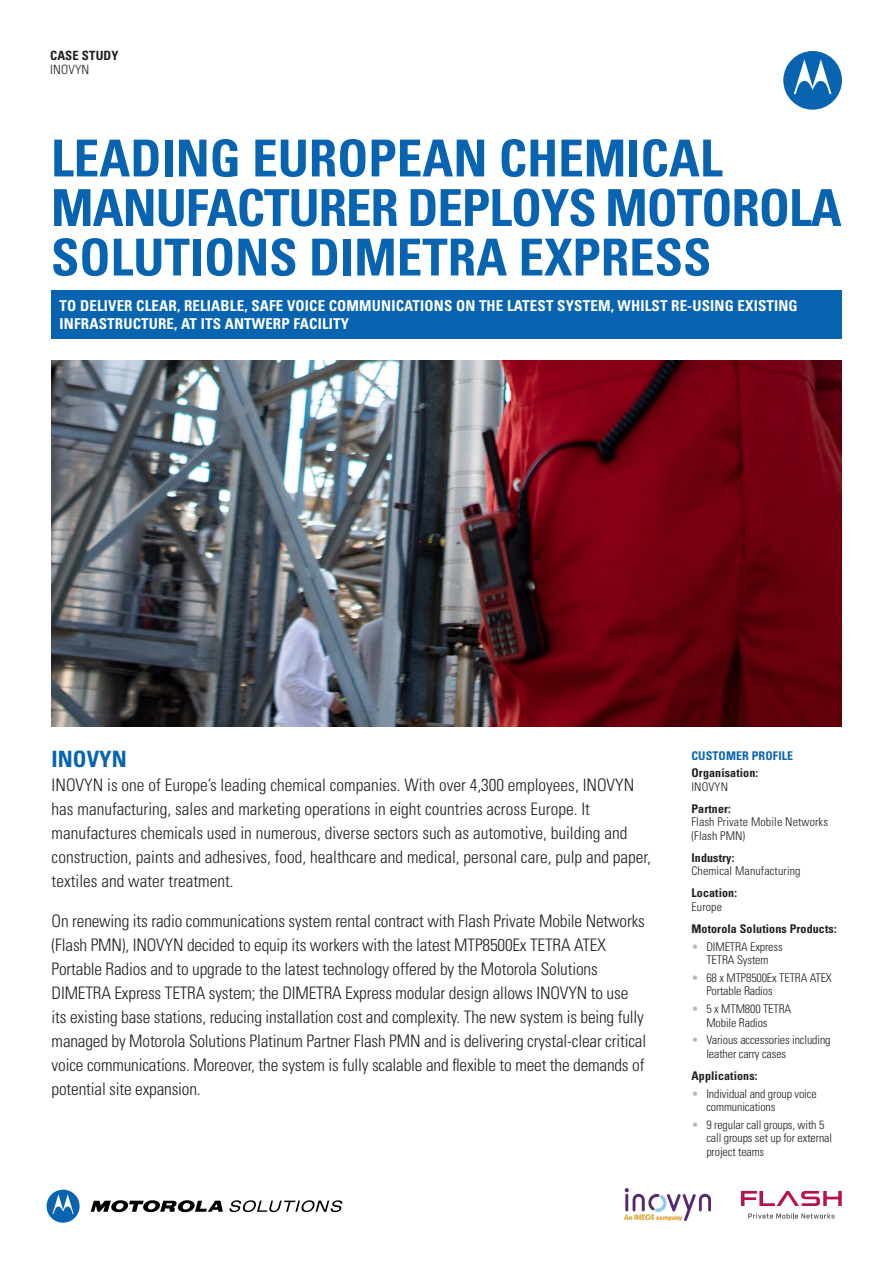
<style>
.page{position:relative;width:893px;height:1263px;background:#fff}
.page>*{position:absolute;margin:0;border:0;box-sizing:border-box;transform-origin:0 0}
.t1{font:700 condensed 51px/49.5px "Univers LT Std";color:#0864b0}
.t2{font:700 condensed 22.5px "Univers LT Std";color:#0864b0}
.t3{font:300 condensed 17.25px/24px "Univers LT Std";letter-spacing:-.01em;color:#231f20}
.t4{font:700 condensed 15px/18px "Univers LT Std";letter-spacing:.01em;color:#fff}
.t5{font:700 condensed 12.75px "Univers LT Std";letter-spacing:.01em;color:#231f20}
.t6{font:300 condensed 12.75px "Univers LT Std";letter-spacing:.015em;color:#231f20}
.t7{font:300 condensed 12px/13.5px "Univers LT Std";letter-spacing:-.01em;color:#231f20}
.t8{font:700 condensed 12px "Univers LT Std";letter-spacing:.01em;color:#231f20}
.t9{font:300 condensed 12px/13.5px "Univers LT Std";letter-spacing:.01em;color:#231f20}
.t10{font:700 condensed 12px "Univers LT Std";letter-spacing:.01em;color:#0864b0}
.s1{color:#bfb7ad}
</style>
<div class="page">
<div style="left:783px;top:51px;width:59px;height:59px;background:#0863b0;border-radius:50%"></div>
<svg style="left:794px;top:59px;width:37px;height:35px"></svg>
<svg style="left:91px;top:1200px;width:132px;height:13px"></svg>
<svg style="left:47px;top:1190px;width:33px;height:33px"></svg>
<svg style="left:229px;top:1200px;width:113px;height:12px"></svg>
<img style="left:51px;top:360px;width:791px;height:367px">
<div style="left:51px;top:290px;width:791px;height:48px;background:#0864b0"></div>
<svg style="left:741px;top:1191px;width:101px;height:15px"></svg>
<svg style="left:748px;top:1213px;width:86px;height:5px"></svg>
<img style="left:624px;top:1188px;width:87px;height:32px">
<p class="t5" style="left:50px;top:48px;width:70px">CASE STUDY</p>
<p class="t6" style="left:50px;top:62px;width:41px">INOVYN</p>
<h1 class="t1" style="left:51px;top:133px;width:792px">LEADING EUROPEAN CHEMICAL<br>MANUFACTURER DEPLOYS MOTOROLA<br>SOLUTIONS DIMETRA EXPRESS</h1>
<p class="t4" style="left:60px;top:296px;width:740px">TO DELIVER CLEAR, RELIABLE, SAFE VOICE COMMUNICATIONS ON THE LATEST SYSTEM, WHILST RE-USING EXISTING<br>INFRASTRUCTURE, AT ITS ANTWERP FACILITY</p>
<h2 class="t2" style="left:52px;top:745px;width:77px">INOVYN</h2>
<p class="t3" style="left:52px;top:773px;width:601px">INOVYN is one of Europe’s leading chemical companies. With over 4,300 employees, INOVYN has manufacturing, sales and marketing operations in eight countries across Europe. It manufactures chemicals used in numerous, diverse sectors such as automotive, building and construction, paints and adhesives, food, healthcare and medical, personal care, pulp and paper, textiles and water treatment.</p>
<p class="t3" style="left:52px;top:909px;width:596px">On renewing its radio communications system rental contract with Flash Private Mobile Networks (Flash PMN), INOVYN decided to equip its workers with the latest MTP8500Ex TETRA ATEX Portable Radios and to upgrade to the latest technology offered by the Motorola Solutions DIMETRA Express TETRA system; the DIMETRA Express modular design allows INOVYN to use its existing base stations, reducing installation cost and complexity. The new system is being fully managed by Motorola Solutions Platinum Partner Flash PMN and is delivering crystal-clear critical voice communications. Moreover, the system is fully scalable and flexible to meet the demands of potential site expansion.</p>
<p class="t10" style="left:691px;top:748px;width:103px">CUSTOMER PROFILE</p>
<p class="t8" style="left:691px;top:766px;width:68px">Organisation:</p>
<p class="t7" style="left:691px;top:780px;width:38px">INOVYN</p>
<p class="t8" style="left:691px;top:801px;width:41px">Partner:</p>
<p class="t9" style="left:691px;top:815px;width:138px">Flash Private Mobile Networks (Flash PMN)</p>
<p class="t8" style="left:691px;top:850px;width:44px">Industry:</p>
<p class="t9" style="left:691px;top:864px;width:111px">Chemical Manufacturing</p>
<p class="t8" style="left:691px;top:886px;width:47px">Location:</p>
<p class="t7" style="left:691px;top:900px;width:32px">Europe</p>
<p class="t8" style="left:691px;top:921px;width:147px">Motorola Solutions Products:</p>
<p class="t7" style="left:691px;top:939px;width:93px;text-align:center"><span class="s1">•</span> DIMETRA Express<br>TETRA System</p>
<p class="t7" style="left:706px;top:971px;width:127px;text-indent:-15px"><span class="s1">•</span> 68 x MTP8500Ex TETRA ATEX<br>Portable Radios</p>
<p class="t7" style="left:706px;top:1002px;width:86px;text-indent:-15px"><span class="s1">•</span> 5 x MTM800 TETRA<br>Mobile Radios</p>
<p class="t7" style="left:706px;top:1033px;width:126px;text-indent:-15px"><span class="s1">•</span> Various accessories including leather carry cases</p>
<p class="t8" style="left:691px;top:1068px;width:68px">Applications:</p>
<p class="t7" style="left:706px;top:1086px;width:112px;text-indent:-15px"><span class="s1">•</span> Individual and group voice communications</p>
<p class="t7" style="left:706px;top:1118px;width:127px;text-indent:-15px"><span class="s1">•</span> 9 regular call groups, with 5 call groups set up for external project teams</p>
</div>
